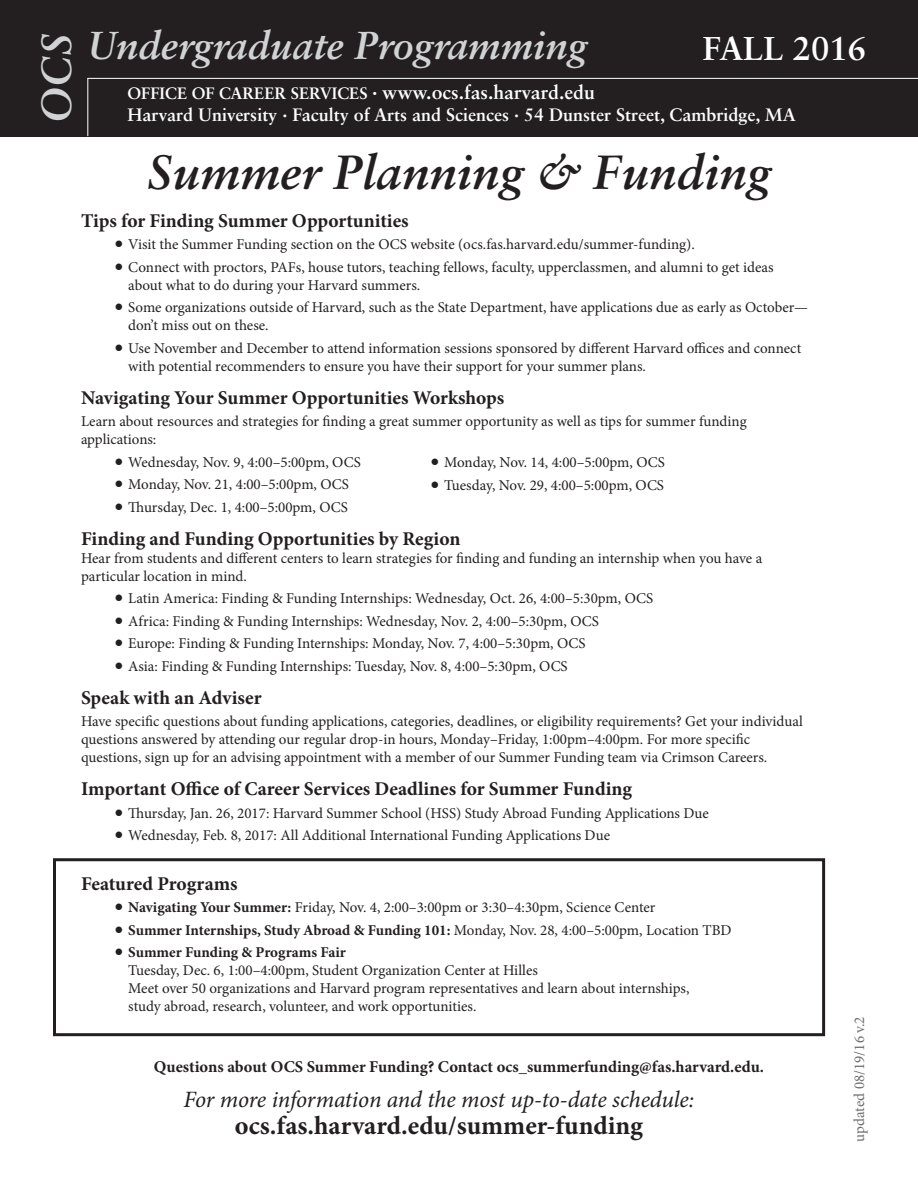
<style>
.page{position:relative;width:918px;height:1188px;background:#fff}
.page>*{position:absolute;margin:0;border:0;box-sizing:border-box;transform-origin:0 0}
.t1{font:italic 700 48px "Sabon LT Std";color:#231f20}
.t2{font:italic 700 42px "Sabon LT Std";color:#d1d2d4}
.t3{font:italic 700 39px "Sabon LT Std";color:#d1d2d4}
.t4{font:700 33px "Sabon LT Std";color:#fff}
.t5{font:700 26.25px "Minion Pro";color:#231f20}
.t6{font:italic 23.4px "Minion Pro";letter-spacing:-.01em;color:#231f20}
.t7{font:700 19.5px "Minion Pro";color:#231f20}
.t8{font:700 19.5px "Sabon LT Std";color:#fff}
.t9{font:700 18px "Sabon LT Std";color:#fff}
.t10{font:700 16.5px "Minion Pro";color:#231f20}
.t11{font:15px/18px "Minion Pro";color:#231f20}
.t12{font:700 15px "Minion Pro";color:#231f20}
.t13{font:15px "Minion Pro";color:#6c6d70}
.s1{font-size:16.5px}
.s2{font-weight:700}
.s3{font-weight:400}
</style>
<div class="page">
<div style="left:0;top:0;width:918px;height:136px;background:#231f20"></div>
<hr style="left:87px;top:78px;width:1px;height:58px;background:#fff">
<hr style="left:87px;top:78px;width:831px;height:1px;background:#fff">
<div style="left:53px;top:858px;width:772px;height:178px;border:3px solid #231f20"></div>
<p class="t2" style="left:31px;top:123px;width:91px;rotate:-90deg">OCS</p>
<p class="t3" style="left:88px;top:22px;width:501px">Undergraduate Programming</p>
<p class="t4" style="left:703px;top:28px;width:165px">FALL 2016</p>
<p class="t8" style="left:128px;top:80px;width:469px"><span class="s1">OFFICE OF CAREER SERVICES</span> · www.ocs.fas.harvard.edu</p>
<p class="t9" style="left:128px;top:104px;width:670px">Harvard University · Faculty of Arts and Sciences · 54 Dunster Street, Cambridge, MA</p>
<p class="t1" style="left:147px;top:143px;width:626px">Summer Planning &amp; Funding</p>
<p class="t7" style="left:81px;top:207px;width:329px">Tips for Finding Summer Opportunities</p>
<p class="t11" style="left:115px;top:236px;width:582px">• Visit the Summer Funding section on the OCS website (ocs.fas.harvard.edu/summer-funding).</p>
<p class="t11" style="left:128px;top:258px;width:647px;text-indent:-14px">• Connect with proctors, PAFs, house tutors, teaching fellows, faculty, upperclassmen, and alumni to get ideas about what to do during your Harvard summers.</p>
<p class="t11" style="left:128px;top:299px;width:681px;text-indent:-14px">• Some organizations outside of Harvard, such as the State Department, have applications due as early as October— don’t miss out on these.</p>
<p class="t11" style="left:128px;top:339px;width:675px;text-indent:-14px">• Use November and December to attend information sessions sponsored by different Harvard offices and connect with potential recommenders to ensure you have their support for your summer plans.</p>
<p class="t7" style="left:81px;top:384px;width:425px">Navigating Your Summer Opportunities Workshops</p>
<p class="t11" style="left:81px;top:413px;width:667px">Learn about resources and strategies for finding a great summer opportunity as well as tips for summer funding applications:</p>
<p class="t11" style="left:115px;top:453px;width:248px">• Wednesday, Nov. 9, 4:00–5:00pm, OCS</p>
<p class="t11" style="left:115px;top:476px;width:236px">• Monday, Nov. 21, 4:00–5:00pm, OCS</p>
<p class="t11" style="left:115px;top:498px;width:235px">• Thursday, Dec. 1, 4:00–5:00pm, OCS</p>
<p class="t7" style="left:81px;top:525px;width:381px">Finding and Funding Opportunities by Region</p>
<p class="t11" style="left:81px;top:549px;width:683px">Hear from students and different centers to learn strategies for finding and funding an internship when you have a particular location in mind.</p>
<p class="t11" style="left:115px;top:590px;width:540px">• Latin America: Finding &amp; Funding Internships: Wednesday, Oct. 26, 4:00–5:30pm, OCS</p>
<p class="t11" style="left:115px;top:612px;width:486px">• Africa: Finding &amp; Funding Internships: Wednesday, Nov. 2, 4:00–5:30pm, OCS</p>
<p class="t11" style="left:115px;top:635px;width:472px">• Europe: Finding &amp; Funding Internships: Monday, Nov. 7, 4:00–5:30pm, OCS</p>
<p class="t11" style="left:115px;top:657px;width:455px">• Asia: Finding &amp; Funding Internships: Tuesday, Nov. 8, 4:00–5:30pm, OCS</p>
<p class="t7" style="left:81px;top:684px;width:182px">Speak with an Adviser</p>
<p class="t11" style="left:81px;top:713px;width:723px">Have specific questions about funding applications, categories, deadlines, or eligibility requirements? Get your individual questions answered by attending our regular drop-in hours, Monday–Friday, 1:00pm–4:00pm. For more specific questions, sign up for an advising appointment with a member of our Summer Funding team via Crimson Careers.</p>
<p class="t7" style="left:81px;top:775px;width:552px">Important Office of Career Services Deadlines for Summer Funding</p>
<p class="t11" style="left:115px;top:804px;width:596px">• Thursday, Jan. 26, 2017: Harvard Summer School (HSS) Study Abroad Funding Applications Due</p>
<p class="t11" style="left:115px;top:827px;width:497px">• Wednesday, Feb. 8, 2017: All Additional International Funding Applications Due</p>
<p class="t7" style="left:81px;top:870px;width:158px">Featured Programs</p>
<p class="t11" style="left:115px;top:899px;width:542px">• <span class="s2">Navigating Your Summer:</span> Friday, Nov. 4, 2:00–3:00pm or 3:30–4:30pm, Science Center</p>
<p class="t12" style="left:115px;top:920px;width:618px">• Summer Internships, Study Abroad &amp; Funding 101: <span class="s3">Monday, Nov. 28, 4:00–5:00pm, Location TBD</span></p>
<p class="t12" style="left:115px;top:942px;width:233px">• Summer Funding &amp; Programs Fair</p>
<p class="t11" style="left:128px;top:962px;width:411px">Tuesday, Dec. 6, 1:00–4:00pm, Student Organization Center at Hilles</p>
<p class="t11" style="left:128px;top:980px;width:563px">Meet over 50 organizations and Harvard program representatives and learn about internships, study abroad, research, volunteer, and work opportunities.</p>
<p class="t11" style="left:431px;top:453px;width:236px">• Monday, Nov. 14, 4:00–5:00pm, OCS</p>
<p class="t11" style="left:431px;top:476px;width:235px">• Tuesday, Nov. 29, 4:00–5:00pm, OCS</p>
<p class="t10" style="left:154px;top:1056px;width:612px">Questions about OCS Summer Funding? Contact ocs_summerfunding@fas.harvard.edu.</p>
<p class="t6" style="left:183px;top:1083px;width:513px">For more information and the most up-to-date schedule:</p>
<p class="t5" style="left:235px;top:1107px;width:410px">ocs.fas.harvard.edu/summer-funding</p>
<p class="t13" style="left:849px;top:1142px;width:127px;rotate:-90deg">updated 08/19/16 v.2</p>
</div>
